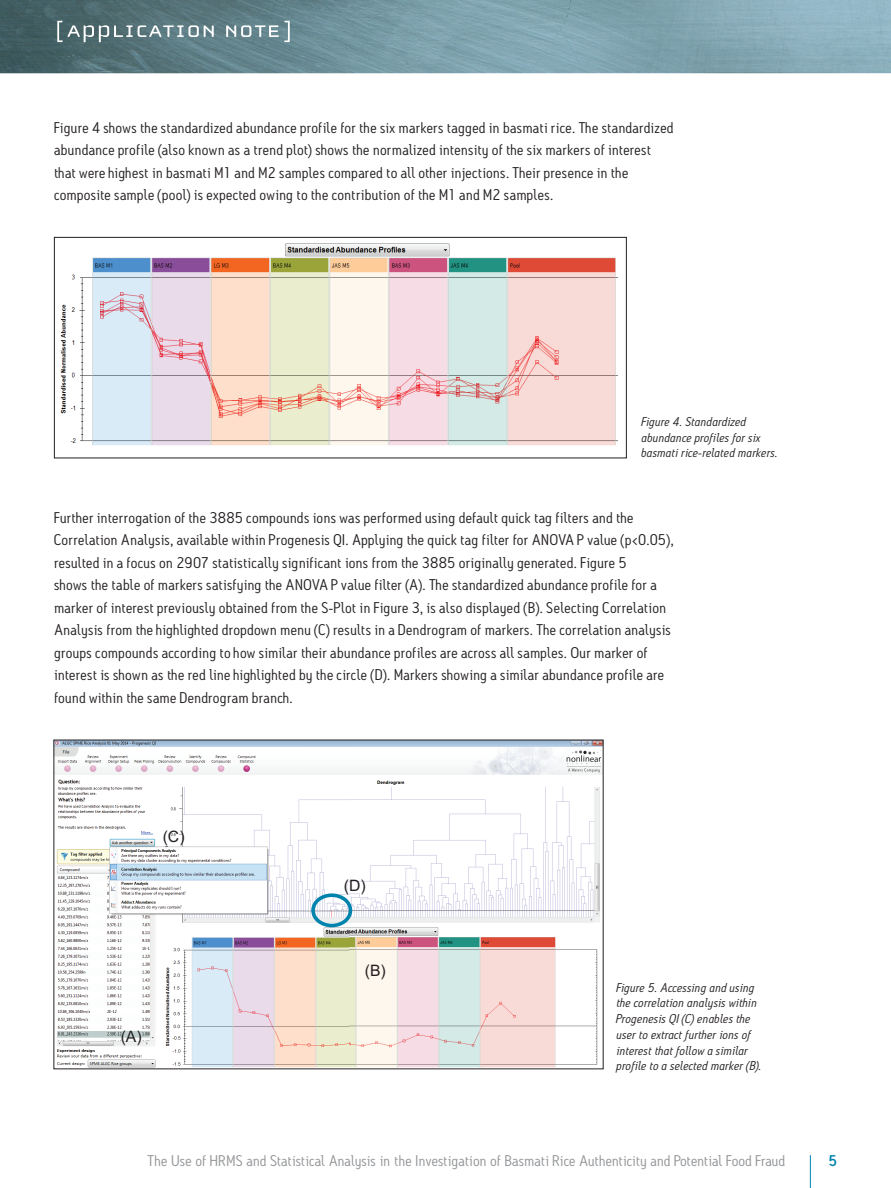
<style>
.page{position:relative;width:891px;height:1188px;background:#fff}
.page>*{position:absolute;margin:0;border:0;box-sizing:border-box;transform-origin:0 0}
.t1{font:15.75px "Arial";color:#231f20}
.t2{font:15px/22.5px "Antitled OT";letter-spacing:.02em;color:#231f20;scale:1.05 1}
.t3{font:15px "Antitled OT";letter-spacing:.01em;color:#939598;scale:1.05 1}
.t4{font:500 15px "Antitled OT";color:#0083ad;scale:1.05 1}
.t5{font:italic 12.3px/15.8px "Antitled OT";letter-spacing:.02em;color:#231f20;scale:1.05 1}
</style>
<div class="page">
<hr style="left:810px;top:1155px;width:1px;height:33px;background:#0083ad">
<img style="left:0;top:0;width:891px;height:73px">
<svg style="left:57px;top:21px;width:157px;height:21px;background:#738b8f"></svg>
<svg style="left:226px;top:21px;width:64px;height:21px"></svg>
<img style="left:60px;top:243px;width:558px;height:203px">
<div style="left:54px;top:237px;width:573px;height:221px;border:1px solid #231f20"></div>
<img style="left:56px;top:742px;width:546px;height:325px">
<svg style="left:311px;top:893px;width:41px;height:34px"></svg>
<p class="t2" style="left:54px;top:116px;width:592px">Figure 4 shows the standardized abundance profile for the six markers tagged in basmati rice. The standardized abundance profile (also known as a trend plot) shows the normalized intensity of the six markers of interest that were highest in basmati M1 and M2 samples compared to all other injections. Their presence in the composite sample (pool) is expected owing to the contribution of the M1 and M2 samples.</p>
<p class="t5" style="left:641px;top:414px;width:131px">Figure 4. Standardized abundance profiles for six basmati rice-related markers.</p>
<p class="t2" style="left:54px;top:506px;width:592px">Further interrogation of the 3885 compounds ions was performed using default quick tag filters and the Correlation Analysis, available within Progenesis QI. Applying the quick tag filter for ANOVA P value (p&lt;0.05), resulted in a focus on 2907 statistically significant ions from the 3885 originally generated. Figure 5<br>shows the table of markers satisfying the ANOVA P value filter (A). The standardized abundance profile for a marker of interest previously obtained from the S-Plot in Figure 3, is also displayed (B). Selecting Correlation Analysis from the highlighted dropdown menu (C) results in a Dendrogram of markers. The correlation analysis groups compounds according to how similar their abundance profiles are across all samples. Our marker of interest is shown as the red line highlighted by the circle (D). Markers showing a similar abundance profile are found within the same Dendrogram branch.</p>
<p class="t1" style="left:163px;top:826px;width:23px">(C)</p>
<p class="t1" style="left:121px;top:1026px;width:22px">(A)</p>
<p class="t1" style="left:344px;top:876px;width:23px">(D)</p>
<p class="t1" style="left:365px;top:960px;width:22px">(B)</p>
<p class="t5" style="left:616px;top:979px;width:140px">Figure 5. Accessing and using the correlation analysis within<br>Progenesis QI (C) enables the user to extract further ions of interest that follow a similar profile to a selected marker (B).</p>
<p class="t3" style="left:147px;top:1151px;width:609px">The Use of HRMS and Statistical Analysis in the Investigation of Basmati Rice Authenticity and Potential Food Fraud</p>
<p class="t4" style="left:829px;top:1151px;width:10px">5</p>
</div>
